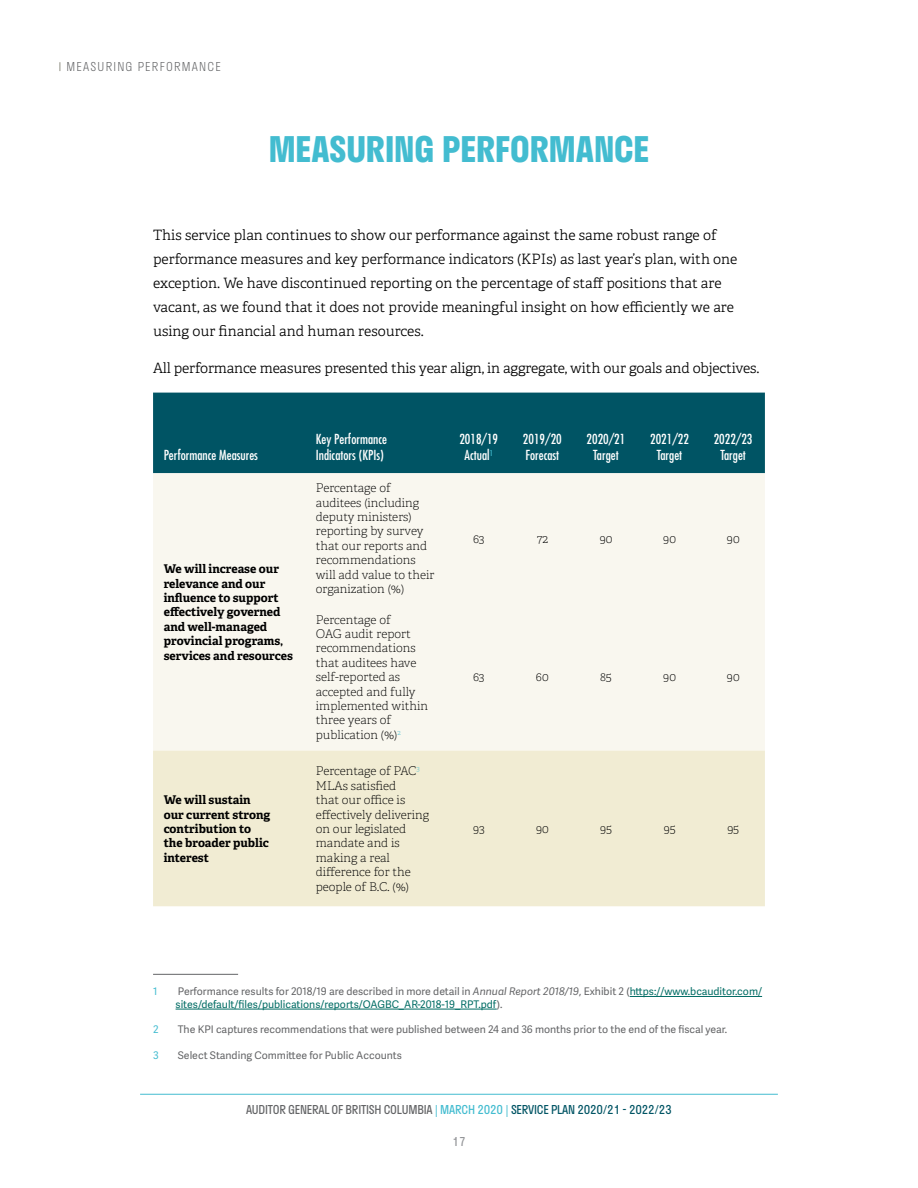
<style>
.page{position:relative;width:918px;height:1188px;background:#fff}
.page>*{position:absolute;margin:0;border:0;box-sizing:border-box;transform-origin:0 0}
.t1{font:700 34.5px "Stratos";color:#43bcd0}
.t2{font:14.25px/24px "Adelle PE Lt";color:#000}
.t3{font:condensed 13.5px/16.2px "Futura";color:#fff;text-align:center}
.t4{font:12px/14.4px "Adelle PE Th";color:#000}
.t5{font:700 12px/14.4px "Adelle PE";color:#000}
.t6{font:12px "Stratos";letter-spacing:-.02em;color:#636466}
.t7{font:300 12px "Stratos";letter-spacing:.1em;color:#636466}
.t8{font:12px "Stratos";color:#939598}
.t9{font:10.5px/12.6px "Adelle Sans";color:#006c64}
.t10{font:10.5px "Adelle Sans";color:#636466}
.t11{font:10.5px "Adelle Sans";color:#43bcd0}
.s1{color:#636466}
.s2{font-style:italic;color:#636466}
.s3{color:#43bcd0}
.s4{color:#005464}
</style>
<div class="page">
<hr style="left:140px;top:1094px;width:638px;height:1px;background:#43bcd0">
<hr style="left:153px;top:974px;width:85px;height:1px;background:#636466">
<hr style="left:630px;top:996px;width:132px;height:1px;background:#006c64">
<hr style="left:176px;top:1009px;width:321px;height:1px;background:#006c64">
<div style="left:153px;top:393px;width:612px;height:80px;background:#005464"></div>
<div style="left:153px;top:473px;width:612px;height:278px;background:#f9f7ef"></div>
<div style="left:153px;top:751px;width:612px;height:155px;background:#f1ecd3"></div>
<p class="t7" style="left:67px;top:57px;width:156px">M EASURING PERFORMANCE</p>
<h1 class="t1" style="left:269px;top:121px;width:382px">MEASURING PERFORMANCE</h1>
<p class="t2" style="left:153px;top:222px;width:586px">This service plan continues to show our performance against the same robust range of performance measures and key performance indicators (KPIs) as last year’s plan, with one exception. We have discontinued reporting on the percentage of staff positions that are vacant, as we found that it does not provide meaningful insight on how efficiently we are using our financial and human resources.</p>
<p class="t2" style="left:153px;top:356px;width:608px">All performance measures presented this year align, in aggregate, with our goals and objectives.</p>
<p class="t3" style="left:164px;top:447px;width:96px">Performance Measures</p>
<p class="t5" style="left:164px;top:561px;width:131px">We will increase our relevance and our influence to support effectively governed and well-managed provincial programs, services and resources</p>
<p class="t5" style="left:164px;top:792px;width:108px">We will sustain our current strong contribution to the broader public interest</p>
<p class="t3" style="left:316px;top:431px;width:73px;text-align:left">Key Performance<br>Indicators (KPIs)</p>
<p class="t3" style="left:459px;top:431px;width:40px">2018/19<br>Actual<sup>1</sup></p>
<p class="t3" style="left:523px;top:431px;width:40px;text-align:left">2019/20<br>Forecast</p>
<p class="t3" style="left:587px;top:431px;width:40px">2020/21<br>Target</p>
<p class="t3" style="left:650px;top:431px;width:40px">2021/22<br>Target</p>
<p class="t3" style="left:714px;top:431px;width:40px">2022/23<br>Target</p>
<p class="t4" style="left:316px;top:480px;width:120px">Percentage of auditees (including deputy ministers) reporting by survey that our reports and recommendations will add value to their organization (%)</p>
<p class="t4" style="left:316px;top:612px;width:114px">Percentage of<br>OAG audit report recommendations that auditees have self-reported as accepted and fully implemented within three years of publication (%)<sup>2</sup></p>
<p class="t4" style="left:316px;top:764px;width:115px">Percentage of PAC<sup>3<br></sup>MLAs satisfied<br>that our office is effectively delivering on our legislated mandate and is making a real difference for the people of B.C. (%)</p>
<p class="t4" style="left:473px;top:531px;width:13px">63</p>
<p class="t4" style="left:537px;top:531px;width:13px">72</p>
<p class="t4" style="left:599px;top:531px;width:15px">90</p>
<p class="t4" style="left:663px;top:531px;width:15px">90</p>
<p class="t4" style="left:727px;top:531px;width:15px">90</p>
<p class="t4" style="left:473px;top:670px;width:13px">63</p>
<p class="t4" style="left:536px;top:670px;width:14px">60</p>
<p class="t4" style="left:600px;top:670px;width:13px">85</p>
<p class="t4" style="left:663px;top:670px;width:15px">90</p>
<p class="t4" style="left:727px;top:670px;width:15px">90</p>
<p class="t4" style="left:473px;top:821px;width:13px">93</p>
<p class="t4" style="left:536px;top:821px;width:15px">90</p>
<p class="t4" style="left:600px;top:821px;width:14px">95</p>
<p class="t4" style="left:664px;top:821px;width:14px">95</p>
<p class="t4" style="left:727px;top:821px;width:14px">95</p>
<p class="t11" style="left:153px;top:984px;width:6px">1</p>
<p class="t9" style="left:176px;top:985px;width:588px"><span class="s1">Performance results for 2018/19 are described in more detail in</span> <span class="s2">Annual Report 2018/19</span><span class="s1">, Exhibit 2 (</span>https://www.bcauditor.com/ sites/default/files/publications/reports/OAGBC_AR-2018-19_RPT.pdf<span class="s1">).</span></p>
<p class="t11" style="left:153px;top:1022px;width:7px">2</p>
<p class="t10" style="left:178px;top:1022px;width:551px">The KPI captures recommendations that were published between 24 and 36 months prior to the end of the fiscal year.</p>
<p class="t11" style="left:153px;top:1048px;width:7px">3</p>
<p class="t10" style="left:178px;top:1048px;width:226px">Select Standing Committee for Public Accounts</p>
<p class="t6" style="left:246px;top:1100px;width:427px">AUDITOR GENERAL OF BRITISH COLUMBIA <span class="s3">| MARCH 2020 |</span> <span class="s4">SERVICE PLAN 2020/21 - 2022/23</span></p>
<p class="t8" style="left:452px;top:1132px;width:15px">17</p>
</div>
